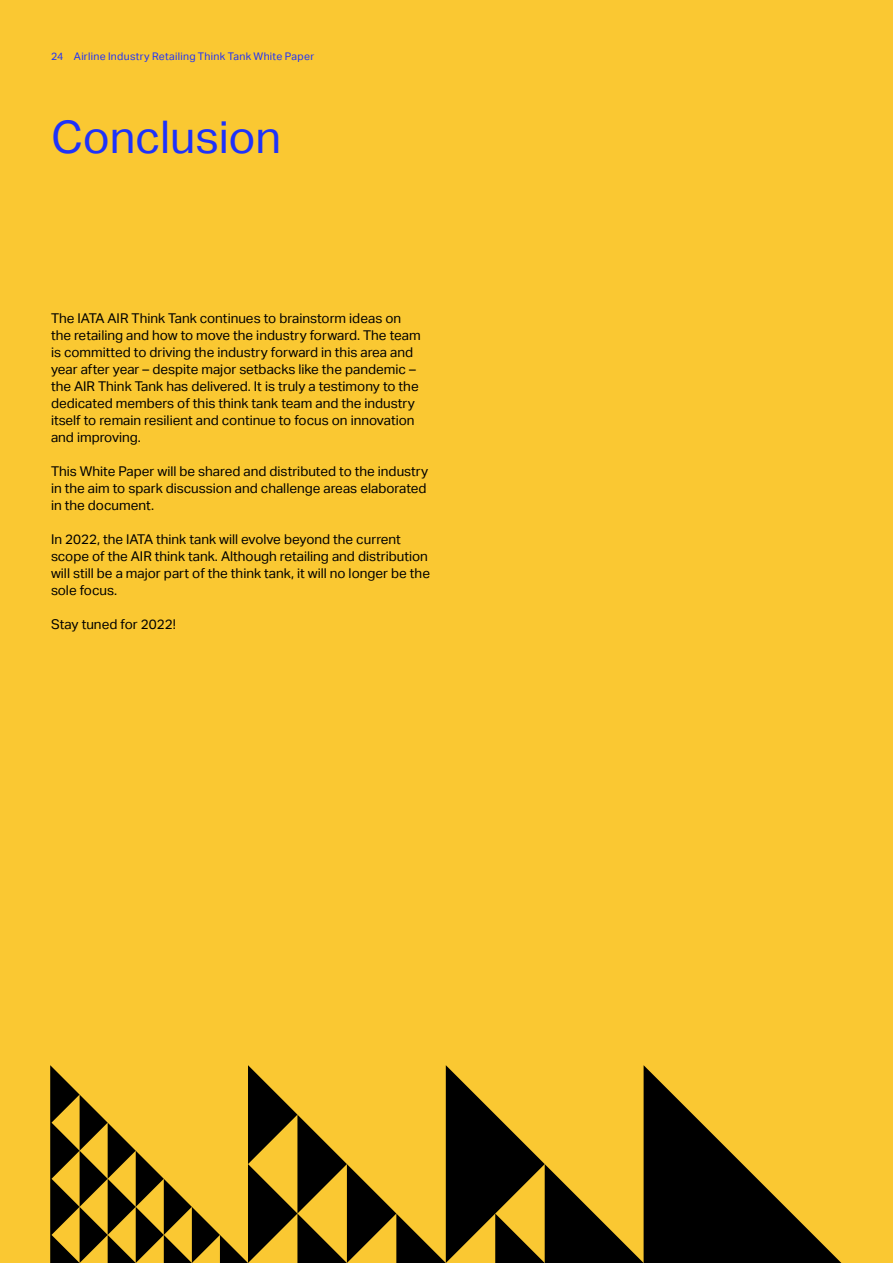
<style>
.page{position:relative;width:893px;height:1263px;background:#fac832}
.page>*{position:absolute;margin:0;border:0;box-sizing:border-box;transform-origin:0 0}
.t1{font:45px "Aktiv Grotesk";letter-spacing:-.005em;color:#1e32fa}
.t2{font:13.5px/17px "Aktiv Grotesk";color:#000}
.t3{font:10.5px "Aktiv Grotesk";letter-spacing:.03em;color:#1e32fa}
</style>
<div class="page">
<svg style="left:50px;top:1065px;width:791px;height:198px"></svg>
<p class="t3" style="left:51px;top:50px;width:265px">24 Airline Industry Retailing Think Tank White Paper</p>
<h1 class="t1" style="left:51px;top:111px;width:232px">Conclusion</h1>
<p class="t2" style="left:51px;top:310px;width:371px">The IATA AIR Think Tank continues to brainstorm ideas on the retailing and how to move the industry forward. The team is committed to driving the industry forward in this area and year after year – despite major setbacks like the pandemic – the AIR Think Tank has delivered. It is truly a testimony to the dedicated members of this think tank team and the industry itself to remain resilient and continue to focus on innovation and improving.</p>
<p class="t2" style="left:51px;top:463px;width:379px">This White Paper will be shared and distributed to the industry in the aim to spark discussion and challenge areas elaborated in the document.</p>
<p class="t2" style="left:51px;top:531px;width:380px">In 2022, the IATA think tank will evolve beyond the current scope of the AIR think tank. Although retailing and distribution will still be a major part of the think tank, it will no longer be the sole focus.</p>
<p class="t2" style="left:51px;top:616px;width:126px">Stay tuned for 2022!</p>
</div>
